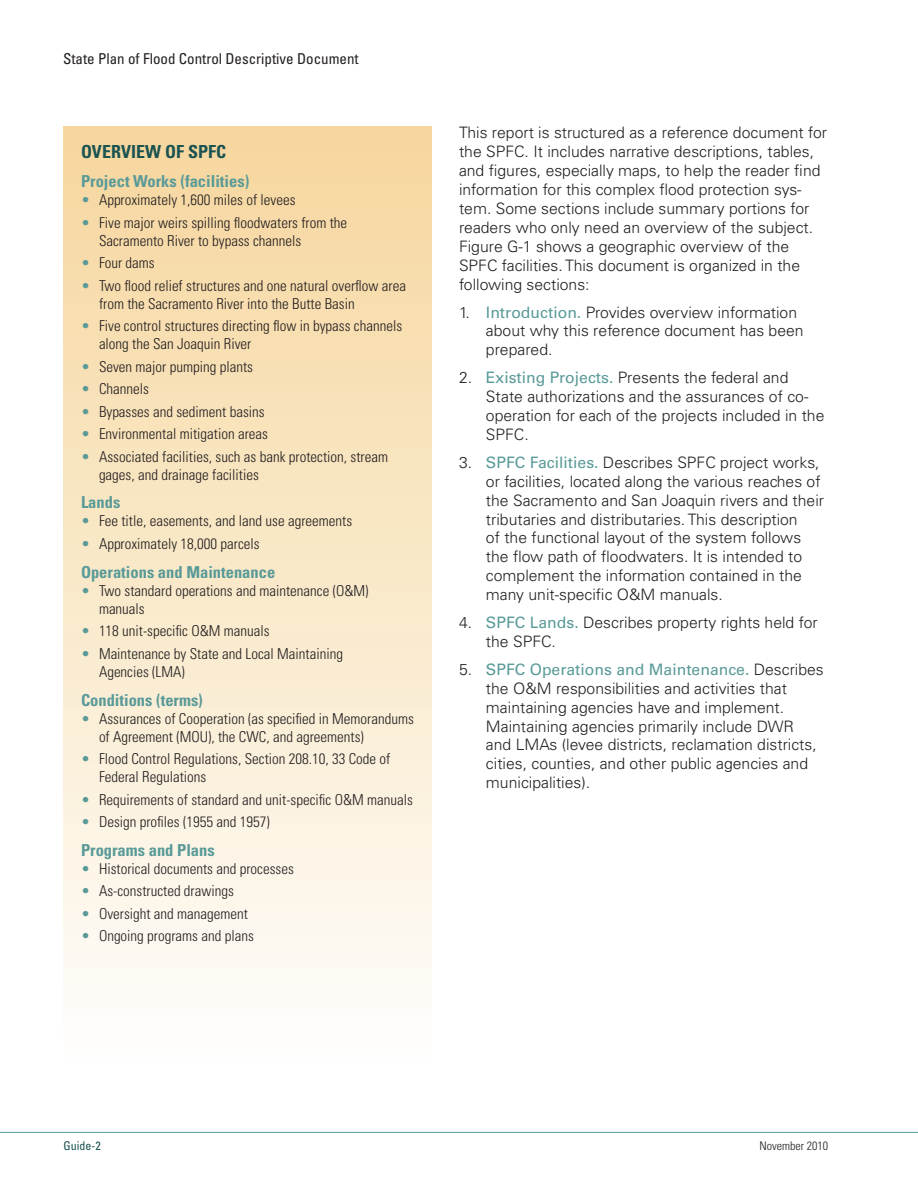
<style>
.page{position:relative;width:918px;height:1188px;background:#fff}
.page>*{position:absolute;margin:0;border:0;box-sizing:border-box;transform-origin:0 0}
.t1{font:700 condensed 18px "Univers";color:#1b5351}
.t2{font:700 condensed 16.5px "Univers";color:#599a98}
.t3{font:300 15.75px/18.9px "Univers";color:#231f20}
.t4{font:300 condensed 15px/18px "Univers";color:#231f20}
.t5{font:condensed 15px "Univers";color:#231f20}
.t6{font:300 condensed 12px "Univers";color:#231f20}
.t7{font:condensed 12px "Univers";color:#1b5351}
.s1{color:#599a98}
.s2{font-weight:400;color:#599a98}
</style>
<div class="page">
<hr style="left:0;top:1132px;width:918px;height:1px;background:#599a98">
<div style="left:63px;top:126px;width:369px;height:945px;background:linear-gradient(to bottom,#f6d69d,#fefefc)"></div>
<p class="t5" style="left:63px;top:50px;width:297px">State Plan of Flood Control Descriptive Document</p>
<p class="t1" style="left:81px;top:141px;width:147px">Overview of SPFC</p>
<p class="t2" style="left:81px;top:171px;width:170px">Project Works (facilities)</p>
<p class="t4" style="left:81px;top:191px;width:216px"><span class="s1">•</span> Approximately 1,600 miles of levees</p>
<p class="t4" style="left:99px;top:213px;width:250px;text-indent:-18px"><span class="s1">•</span> Five major weirs spilling floodwaters from the<br>Sacramento River to bypass channels</p>
<p class="t4" style="left:81px;top:254px;width:75px"><span class="s1">•</span> Four dams</p>
<p class="t4" style="left:99px;top:276px;width:309px;text-indent:-18px"><span class="s1">•</span> Two flood relief structures and one natural overflow area from the Sacramento River into the Butte Basin</p>
<p class="t4" style="left:99px;top:317px;width:305px;text-indent:-18px"><span class="s1">•</span> Five control structures directing flow in bypass channels along the San Joaquin River</p>
<p class="t4" style="left:81px;top:357px;width:174px"><span class="s1">•</span> Seven major pumping plants</p>
<p class="t4" style="left:81px;top:380px;width:69px"><span class="s1">•</span> Channels</p>
<p class="t4" style="left:81px;top:402px;width:185px"><span class="s1">•</span> Bypasses and sediment basins</p>
<p class="t4" style="left:81px;top:425px;width:189px"><span class="s1">•</span> Environmental mitigation areas</p>
<p class="t4" style="left:99px;top:447px;width:291px;text-indent:-18px"><span class="s1">•</span> Associated facilities, such as bank protection, stream gages, and drainage facilities</p>
<p class="t2" style="left:81px;top:492px;width:41px">Lands</p>
<p class="t4" style="left:81px;top:512px;width:273px"><span class="s1">•</span> Fee title, easements, and land use agreements</p>
<p class="t4" style="left:81px;top:535px;width:180px"><span class="s1">•</span> Approximately 18,000 parcels</p>
<p class="t2" style="left:81px;top:562px;width:196px">Operations and Maintenance</p>
<p class="t4" style="left:99px;top:581px;width:271px;text-indent:-18px"><span class="s1">•</span> Two standard operations and maintenance (O&amp;M) manuals</p>
<p class="t4" style="left:81px;top:622px;width:190px"><span class="s1">•</span> 118 unit-specific O&amp;M manuals</p>
<p class="t4" style="left:99px;top:644px;width:246px;text-indent:-18px"><span class="s1">•</span> Maintenance by State and Local Maintaining<br>Agencies (LMA)</p>
<p class="t2" style="left:81px;top:690px;width:123px">Conditions (terms)</p>
<p class="t4" style="left:99px;top:709px;width:316px;text-indent:-18px"><span class="s1">•</span> Assurances of Cooperation (as specified in Memorandums of Agreement (MOU), the CWC, and agreements)</p>
<p class="t4" style="left:99px;top:750px;width:293px;text-indent:-18px"><span class="s1">•</span> Flood Control Regulations, Section 208.10, 33 Code of<br>Federal Regulations</p>
<p class="t4" style="left:81px;top:790px;width:334px"><span class="s1">•</span> Requirements of standard and unit-specific O&amp;M manuals</p>
<p class="t4" style="left:81px;top:813px;width:190px"><span class="s1">•</span> Design profiles (1955 and 1957)</p>
<p class="t2" style="left:81px;top:840px;width:135px">Programs and Plans</p>
<p class="t4" style="left:81px;top:860px;width:214px"><span class="s1">•</span> Historical documents and processes</p>
<p class="t4" style="left:81px;top:882px;width:154px"><span class="s1">•</span> As-constructed drawings</p>
<p class="t4" style="left:81px;top:905px;width:169px"><span class="s1">•</span> Oversight and management</p>
<p class="t4" style="left:81px;top:927px;width:174px"><span class="s1">•</span> Ongoing programs and plans</p>
<p class="t3" style="left:459px;top:123px;width:370px">This report is structured as a reference document for the SPFC. It includes narrative descriptions, tables, and figures, especially maps, to help the reader find information for this complex flood protection sys&shy;tem. Some sections include summary portions for readers who only need an overview of the subject.<br>Figure G-1 shows a geographic overview of the SPFC facilities. This document is organized in the following sections:</p>
<p class="t3" style="left:486px;top:303px;width:319px;text-indent:-27px">1. <span class="s2">Introduction.</span> Provides overview information about why this reference document has been prepared.</p>
<p class="t3" style="left:486px;top:368px;width:340px;text-indent:-27px">2. <span class="s2">Existing Projects.</span> Presents the federal and State authorizations and the assurances of co&shy;operation for each of the projects included in the SPFC.</p>
<p class="t3" style="left:486px;top:453px;width:340px;text-indent:-27px">3. <span class="s2">SPFC Facilities.</span> Describes SPFC project works, or facilities, located along the various reaches of the Sacramento and San Joaquin rivers and their tributaries and distributaries. This description<br>of the functional layout of the system follows the flow path of floodwaters. It is intended to complement the information contained in the many unit-specific O&amp;M manuals.</p>
<p class="t3" style="left:486px;top:613px;width:333px;text-indent:-27px">4. <span class="s2">SPFC Lands.</span> Describes property rights held for the SPFC.</p>
<p class="t3" style="left:486px;top:660px;width:339px;text-indent:-27px">5. <span class="s2">SPFC Operations and Maintenance.</span> Describes the O&amp;M responsibilities and activities that maintaining agencies have and implement.<br>Maintaining agencies primarily include DWR<br>and LMAs (levee districts, reclamation districts, cities, counties, and other public agencies and municipalities).</p>
<p class="t7" style="left:63px;top:1138px;width:39px">Guide-2</p>
<p class="t6" style="left:759px;top:1139px;width:70px">November 2010</p>
</div>
